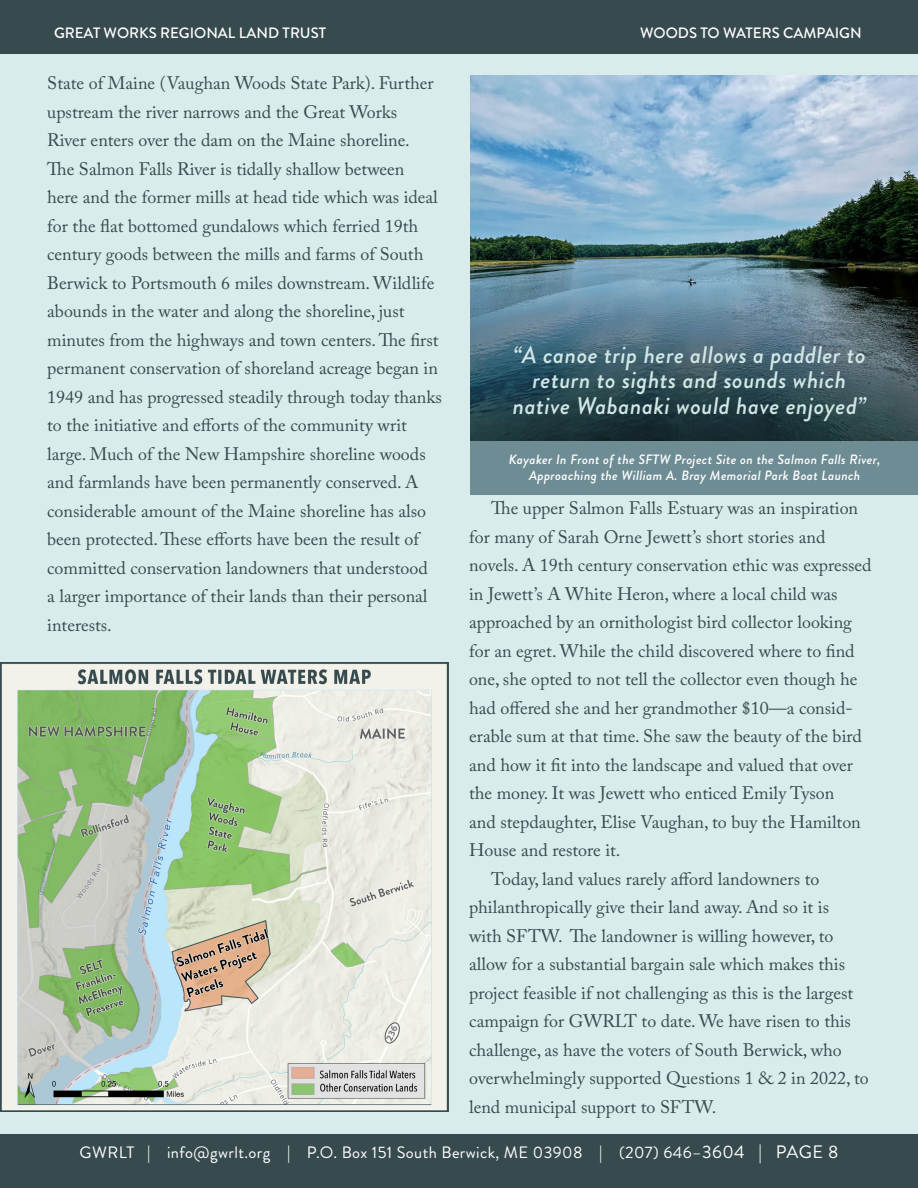
<style>
.page{position:relative;width:918px;height:1188px;background:#fff}
.page>*{position:absolute;margin:0;border:0;box-sizing:border-box;transform-origin:0 0}
.t1{font:italic 500 24px "Brandon Grotesque";letter-spacing:.02em;color:#d1e7e6}
.t2{font:18px/28.5px "Adobe Caslon Pro";color:#374b4f}
.t3{font:16.5px "Brandon Grotesque";letter-spacing:.025em;color:#fff}
.t4{font:500 15px "Brandon Grotesque";color:#fff}
.t5{font:italic 500 13.5px "Brandon Grotesque";letter-spacing:.025em;color:#fff}
.s1{font-size:18px}
</style>
<div class="page">
<div style="left:0;top:35px;width:918px;height:1116px;background:#d9eceb"></div>
<img style="left:471px;top:76px;width:447px;height:365px">
<div style="left:0;top:1134px;width:918px;height:54px;background:#374b4f"></div>
<div style="left:0;top:0;width:918px;height:54px;background:#374b4f"></div>
<div style="left:470px;top:441px;width:448px;height:54px;background:#6e8c94"></div>
<img style="left:0;top:663px;width:449px;height:449px">
<p class="t4" style="left:54px;top:22px;width:274px">GREAT WORKS REGIONAL LAND TRUST</p>
<p class="t4" style="left:640px;top:22px;width:223px">WOODS TO WATERS CAMPAIGN</p>
<p class="t2" style="left:47px;top:69px;width:396px">State of Maine (Vaughan Woods State Park). Further upstream the river narrows and the Great Works<br>River enters over the dam on the Maine shoreline.<br>The Salmon Falls River is tidally shallow between<br>here and the former mills at head tide which was ideal for the flat bottomed gundalows which ferried 19th century goods between the mills and farms of South Berwick to Portsmouth 6 miles downstream. Wildlife abounds in the water and along the shoreline, just minutes from the highways and town centers. The first permanent conservation of shoreland acreage began in 1949 and has progressed steadily through today thanks to the initiative and efforts of the community writ large. Much of the New Hampshire shoreline woods and farmlands have been permanently conserved. A considerable amount of the Maine shoreline has also been protected. These efforts have been the result of committed conservation landowners that understood<br>a larger importance of their lands than their personal interests.</p>
<p class="t1" style="left:513px;top:338px;width:354px">“A canoe trip here allows a paddler to</p>
<p class="t1" style="left:533px;top:363px;width:315px">return to sights and sounds which</p>
<p class="t1" style="left:513px;top:389px;width:355px">native Wabanaki would have enjoyed”</p>
<p class="t5" style="left:509px;top:450px;width:373px">Kayaker In Front of the SFTW Project Site on the Salmon Falls River,</p>
<p class="t5" style="left:529px;top:466px;width:333px">Approaching the William A. Bray Memorial Park Boat Launch</p>
<p class="t2" style="left:469px;top:494px;width:404px;text-indent:22px">The upper Salmon Falls Estuary was an inspiration for many of Sarah Orne Jewett’s short stories and novels. A 19th century conservation ethic was expressed in Jewett’s A White Heron, where a local child was approached by an ornithologist bird collector looking for an egret. While the child discovered where to find one, she opted to not tell the collector even though he had offered she and her grandmother $10—a consid&shy;erable sum at that time. She saw the beauty of the bird and how it fit into the landscape and valued that over the money. It was Jewett who enticed Emily Tyson<br>and stepdaughter, Elise Vaughan, to buy the Hamilton House and restore it.</p>
<p class="t2" style="left:469px;top:864px;width:401px;text-indent:22px">Today, land values rarely afford landowners to philanthropically give their land away. And so it is<br>with SFTW. The landowner is willing however, to allow for a substantial bargain sale which makes this project feasible if not challenging as this is the largest campaign for GWRLT to date. We have risen to this challenge, as have the voters of South Berwick, who overwhelmingly supported Questions 1 &amp; 2 in 2022, to lend municipal support to SFTW.</p>
<p class="t3" style="left:80px;top:1141px;width:760px">GWRLT | info@gwrlt.org | P.O. Box 151 South Berwick, ME 03908 | (207) 646–<span class="s1">3604 | PAGE 8</span></p>
</div>
